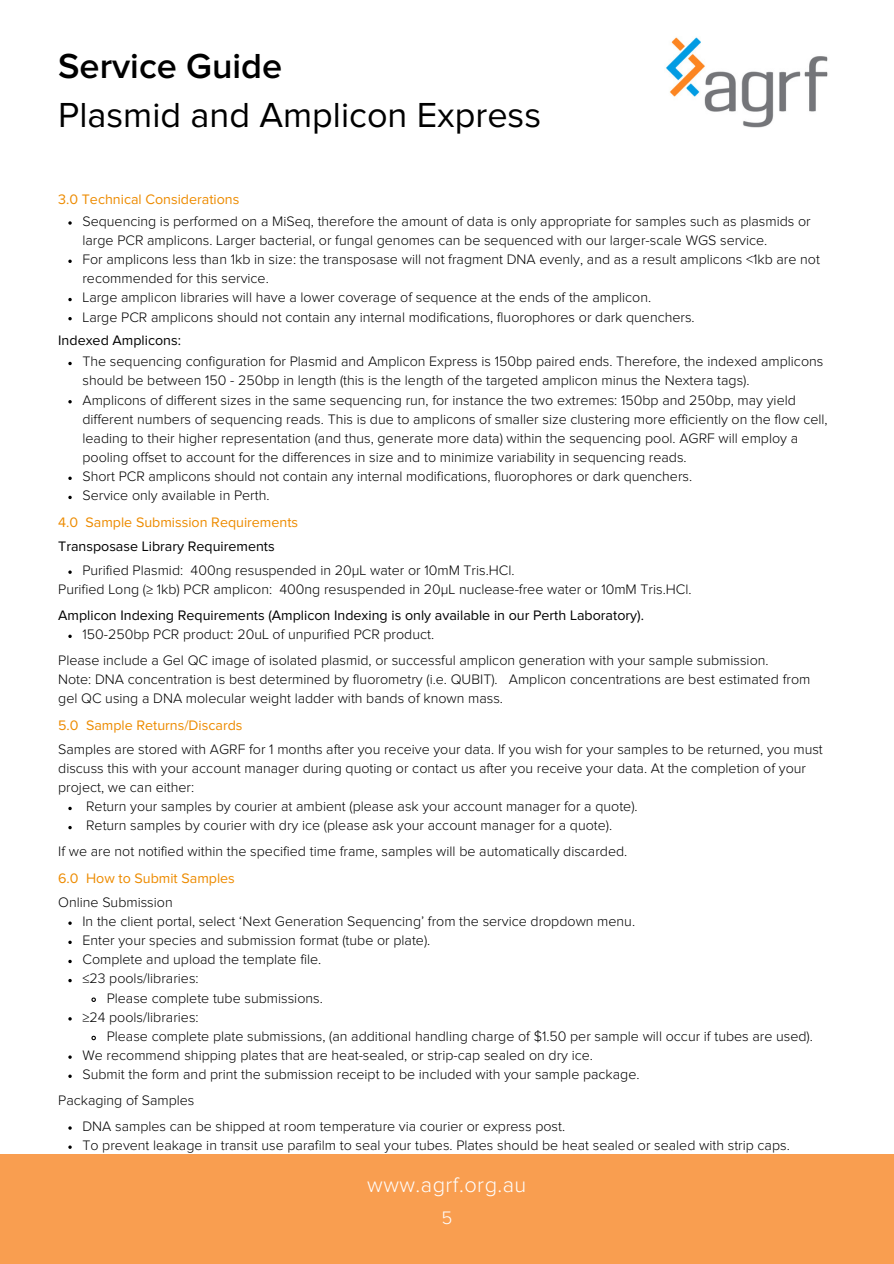
<style>
.page{position:relative;width:894px;height:1264px;background:#fff}
.page>*{position:absolute;margin:0;border:0;box-sizing:border-box;transform-origin:0 0}
.t1{font:36px "Proxima Nova";color:#000}
.t2{font:600 36px "Proxima Nova";color:#000}
.t3{font:300 21.75px "Proxima Nova";letter-spacing:.02em;color:#fefefe}
.t4{font:300 18.75px "Proxima Nova";color:#fefefe}
.t5{font:300 14.25px/19.2px "Proxima Nova";color:#000}
.t6{font:14.25px "Proxima Nova";color:#000}
.t7{font:14.25px "Proxima Nova";color:#ed8b00}
</style>
<div class="page">
<div style="left:0;top:1153px;width:893px;height:110px;background:#f99e50"></div>
<img style="left:666px;top:37px;width:162px;height:91px">
<svg style="left:68px;top:362px;width:4px;height:3px"></svg>
<svg style="left:68px;top:400px;width:4px;height:3px"></svg>
<svg style="left:68px;top:476px;width:4px;height:4px"></svg>
<svg style="left:68px;top:496px;width:4px;height:3px"></svg>
<svg style="left:68px;top:806px;width:4px;height:4px"></svg>
<svg style="left:68px;top:826px;width:4px;height:3px"></svg>
<svg style="left:68px;top:221px;width:4px;height:4px"></svg>
<svg style="left:68px;top:259px;width:4px;height:4px"></svg>
<svg style="left:68px;top:298px;width:4px;height:3px"></svg>
<svg style="left:68px;top:317px;width:4px;height:3px"></svg>
<svg style="left:68px;top:940px;width:4px;height:4px"></svg>
<svg style="left:68px;top:959px;width:4px;height:4px"></svg>
<svg style="left:68px;top:979px;width:4px;height:3px"></svg>
<svg style="left:91px;top:997px;width:5px;height:5px"></svg>
<svg style="left:68px;top:1017px;width:4px;height:3px"></svg>
<svg style="left:91px;top:1035px;width:5px;height:6px"></svg>
<svg style="left:68px;top:1126px;width:4px;height:3px"></svg>
<svg style="left:68px;top:570px;width:4px;height:4px"></svg>
<svg style="left:68px;top:634px;width:4px;height:4px"></svg>
<h2 class="t2" style="left:58px;top:50px;width:225px">Service Guide</h2>
<p class="t1" style="left:58px;top:99px;width:484px">Plasmid and Amplicon Express</p>
<p class="t7" style="left:58px;top:192px;width:183px">3.0 Technical Considerations</p>
<p class="t5" style="left:82px;top:212px;width:729px">Sequencing is performed on a MiSeq, therefore the amount of data is only appropriate for samples such as plasmids or large PCR amplicons. Larger bacterial, or fungal genomes can be sequenced with our larger-scale WGS service.</p>
<p class="t5" style="left:82px;top:250px;width:738px">For amplicons less than 1kb in size: the transposase will not fragment DNA evenly, and as a result amplicons &lt;1kb are not recommended for this service.</p>
<p class="t5" style="left:82px;top:288px;width:570px">Large amplicon libraries will have a lower coverage of sequence at the ends of the amplicon.</p>
<p class="t5" style="left:82px;top:308px;width:613px">Large PCR amplicons should not contain any internal modifications, fluorophores or dark quenchers.</p>
<p class="t6" style="left:58px;top:333px;width:124px">Indexed Amplicons:</p>
<p class="t5" style="left:82px;top:352px;width:742px">The sequencing configuration for Plasmid and Amplicon Express is 150bp paired ends. Therefore, the indexed amplicons should be between 150 - 250bp in length (this is the length of the targeted amplicon minus the Nextera tags).</p>
<p class="t5" style="left:82px;top:391px;width:746px">Amplicons of different sizes in the same sequencing run, for instance the two extremes: 150bp and 250bp, may yield different numbers of sequencing reads. This is due to amplicons of smaller size clustering more efficiently on the flow cell, leading to their higher representation (and thus, generate more data) within the sequencing pool. AGRF will employ a pooling offset to account for the differences in size and to minimize variability in sequencing reads.</p>
<p class="t5" style="left:82px;top:467px;width:611px">Short PCR amplicons should not contain any internal modifications, fluorophores or dark quenchers.</p>
<p class="t5" style="left:82px;top:486px;width:188px">Service only available in Perth.</p>
<p class="t7" style="left:58px;top:515px;width:241px">4.0 Sample Submission Requirements</p>
<p class="t6" style="left:58px;top:539px;width:218px">Transposase Library Requirements</p>
<p class="t5" style="left:82px;top:561px;width:433px">Purified Plasmid: 400ng resuspended in 20µL water or 10mM Tris.HCl.</p>
<p class="t5" style="left:58px;top:580px;width:634px">Purified Long (≥ 1kb) PCR amplicon: 400ng resuspended in 20µL nuclease-free water or 10mM Tris.HCl.</p>
<p class="t6" style="left:58px;top:608px;width:587px">Amplicon Indexing Requirements (Amplicon Indexing is only available in our Perth Laboratory).</p>
<p class="t5" style="left:82px;top:625px;width:353px">150-250bp PCR product: 20uL of unpurified PCR product.</p>
<h3 class="t5" style="left:58px;top:651px;width:711px">Please include a Gel QC image of isolated plasmid, or successful amplicon generation with your sample submission.</h3>
<p class="t5" style="left:58px;top:670px;width:753px">Note: DNA concentration is best determined by fluorometry (i.e. QUBIT). Amplicon concentrations are best estimated from gel QC using a DNA molecular weight ladder with bands of known mass.</p>
<p class="t7" style="left:58px;top:718px;width:186px">5.0 Sample Returns/Discards</p>
<p class="t5" style="left:58px;top:740px;width:766px">Samples are stored with AGRF for 1 months after you receive your data. If you wish for your samples to be returned, you must discuss this with your account manager during quoting or contact us after you receive your data. At the completion of your project, we can either:</p>
<p class="t5" style="left:86px;top:797px;width:553px">Return your samples by courier at ambient (please ask your account manager for a quote).</p>
<p class="t5" style="left:86px;top:816px;width:527px">Return samples by courier with dry ice (please ask your account manager for a quote).</p>
<p class="t5" style="left:58px;top:842px;width:570px">If we are not notified within the specified time frame, samples will be automatically discarded.</p>
<p class="t7" style="left:58px;top:871px;width:178px">6.0 How to Submit Samples</p>
<p class="t5" style="left:58px;top:893px;width:116px">Online Submission</p>
<p class="t5" style="left:82px;top:912px;width:554px">In the client portal, select ‘Next Generation Sequencing’ from the service dropdown menu.</p>
<p class="t5" style="left:82px;top:931px;width:349px">Enter your species and submission format (tube or plate).</p>
<p class="t5" style="left:82px;top:950px;width:240px">Complete and upload the template file.</p>
<p class="t5" style="left:82px;top:969px;width:118px">≤23 pools/libraries:</p>
<p class="t5" style="left:107px;top:988px;width:217px">Please complete tube submissions.</p>
<p class="t5" style="left:82px;top:1007px;width:118px">≥24 pools/libraries:</p>
<p class="t5" style="left:107px;top:1027px;width:707px">Please complete plate submissions, (an additional handling charge of $1.50 per sample will occur if tubes are used).</p>
<p class="t5" style="left:82px;top:1046px;width:512px">We recommend shipping plates that are heat-sealed, or strip-cap sealed on dry ice.</p>
<p class="t5" style="left:82px;top:1065px;width:558px">Submit the form and print the submission receipt to be included with your sample package.</p>
<p class="t5" style="left:58px;top:1091px;width:138px">Packaging of Samples</p>
<p class="t5" style="left:82px;top:1117px;width:484px">DNA samples can be shipped at room temperature via courier or express post.</p>
<p class="t5" style="left:82px;top:1136px;width:708px">To prevent leakage in transit use parafilm to seal your tubes. Plates should be heat sealed or sealed with strip caps.</p>
<p class="t3" style="left:367px;top:1174px;width:161px">www.agrf.org.au</p>
<p class="t4" style="left:441px;top:1208px;width:12px">5</p>
</div>
